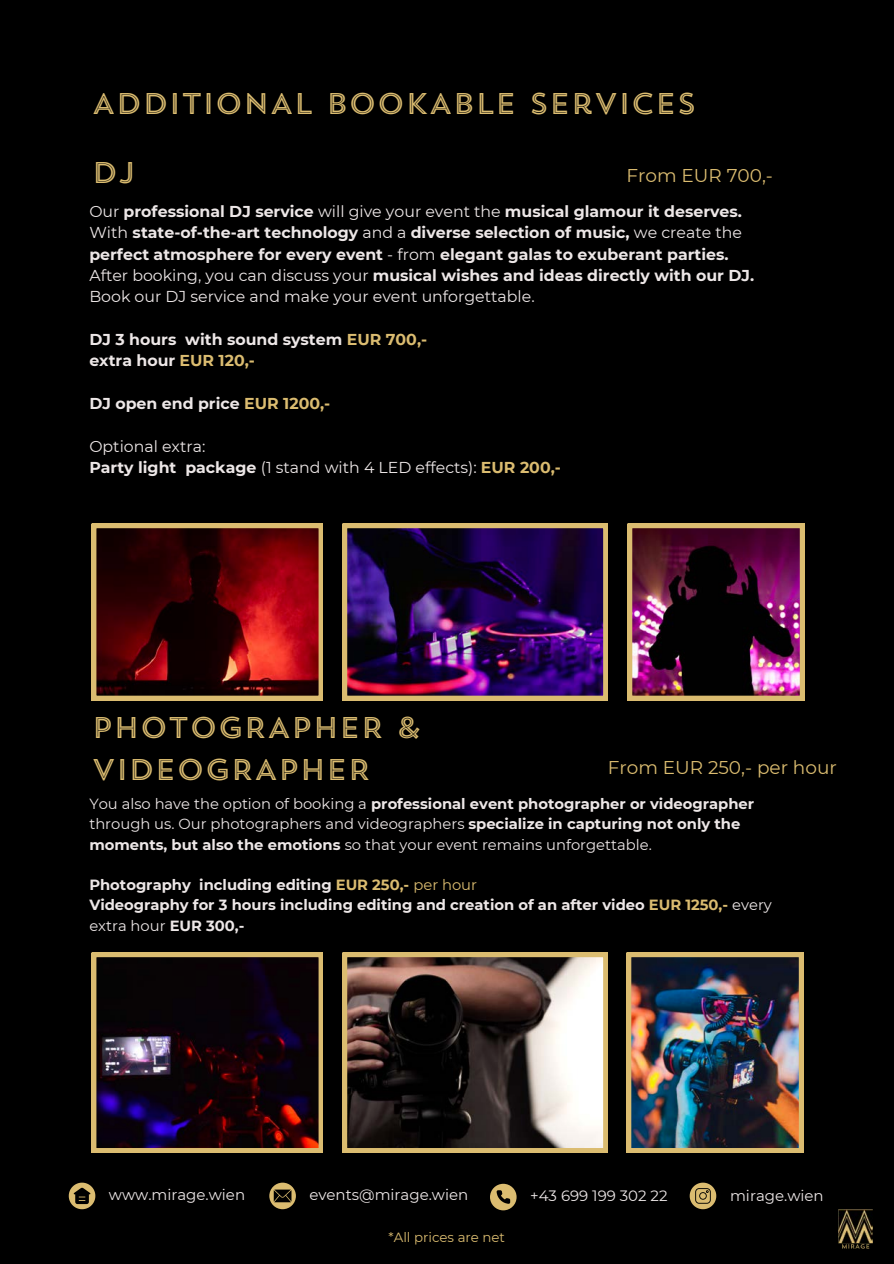
<style>
.page{position:relative;width:894px;height:1264px;background:#fff}
.page>*{position:absolute;margin:0;border:0;box-sizing:border-box;transform-origin:0 0}
.t1{font:29.85px/41.7px "Trend Sans Five";color:#dbbc70}
.t2{font:18.45px "Montserrat";color:#dbbc70}
.t3{font:700 15.75px/21.3px "Montserrat";color:#ede7e7}
.t4{font:15.75px/21.3px "Montserrat";color:#ede7e7}
.t5{font:15px "Montserrat";color:#ede7e7}
.t6{font:14.7px/20.2px "Montserrat";color:#ede7e7}
.t7{font:700 14.7px/20.2px "Montserrat";color:#ede7e7}
.t8{font:13.35px "Montserrat";color:#dbbc70}
.s1{font-weight:400}
.s2{color:#dbbc70}
.s3{font-weight:700}
.s4{font-weight:700;color:#dbbc70}
.s5{font-weight:400;color:#dbbc70}
</style>
<div class="page">
<div style="left:0;top:0;width:893px;height:1263px;background:#000"></div>
<img style="left:838px;top:1209px;width:34px;height:39px">
<svg style="left:92px;top:523px;width:230px;height:177px"></svg>
<img style="left:342px;top:523px;width:265px;height:177px">
<img style="left:627px;top:523px;width:177px;height:177px">
<svg style="left:92px;top:952px;width:230px;height:200px"></svg>
<svg style="left:342px;top:952px;width:265px;height:200px"></svg>
<img style="left:626px;top:952px;width:177px;height:200px">
<svg style="left:490px;top:1183px;width:26px;height:27px"></svg>
<svg style="left:69px;top:1182px;width:26px;height:27px"></svg>
<svg style="left:269px;top:1182px;width:27px;height:27px"></svg>
<svg style="left:689px;top:1182px;width:27px;height:27px"></svg>
<h3 class="t1" style="left:92px;top:86px;width:606px">ADDITIONAL BOOKABLE SERVICES</h3>
<h5 class="t1" style="left:92px;top:155px;width:46px">DJ</h5>
<h5 class="t3" style="left:89px;top:200px;width:666px"><span class="s1">Our</span> professional DJ service <span class="s1">will give your event the</span> musical glamour it deserves.<br><span class="s1">With</span> state-of-the-art technology <span class="s1">and a</span> diverse selection of music, <span class="s1">we create the </span>perfect atmosphere for every event <span class="s1">- from</span> elegant galas to exuberant parties.<br><span class="s1">After booking, you can discuss your</span> musical wishes and ideas directly with our DJ.<br><span class="s1">Book our DJ service and make your event unforgettable.</span></h5>
<p class="t3" style="left:89px;top:329px;width:339px">DJ 3 hours with sound system <span class="s2">EUR 700,- </span>extra hour <span class="s2">EUR 120,-</span></p>
<p class="t3" style="left:89px;top:393px;width:242px">DJ open end price <span class="s2">EUR 1200,-</span></p>
<p class="t4" style="left:89px;top:436px;width:473px">Optional extra:<br><span class="s3">Party light package</span> (1 stand with 4 LED effects): <span class="s4">EUR 200,-</span></p>
<p class="t2" style="left:626px;top:164px;width:148px">From EUR 700,-</p>
<p class="t1" style="left:92px;top:709px;width:331px">PHOTOGRAPHER &amp;<br>VIDEOGRAPHER</p>
<p class="t6" style="left:89px;top:793px;width:666px">You also have the option of booking a <span class="s3">professional event photographer or videographer </span>through us. Our photographers and videographers <span class="s3">specialize in capturing not only the moments, but also the emotions</span> so that your event remains unforgettable.</p>
<p class="t7" style="left:89px;top:874px;width:684px">Photography including editing <span class="s2">EUR 250,-</span> <span class="s5">per hour<br></span>Videography for 3 hours including editing and creation of an after video <span class="s2">EUR 1250,-</span> <span class="s1">every extra hour</span> EUR 300,-</p>
<h5 class="t2" style="left:607px;top:755px;width:231px">From EUR 250,- per hour</h5>
<h5 class="t5" style="left:109px;top:1185px;width:138px">www.mirage.wien</h5>
<p class="t5" style="left:309px;top:1185px;width:160px">events@mirage.wien</p>
<p class="t5" style="left:530px;top:1186px;width:139px">+43 699 199 302 22</p>
<h5 class="t5" style="left:729px;top:1186px;width:95px">mirage.wien</h5>
<h1 class="t8" style="left:388px;top:1228px;width:118px">*All prices are net</h1>
</div>
